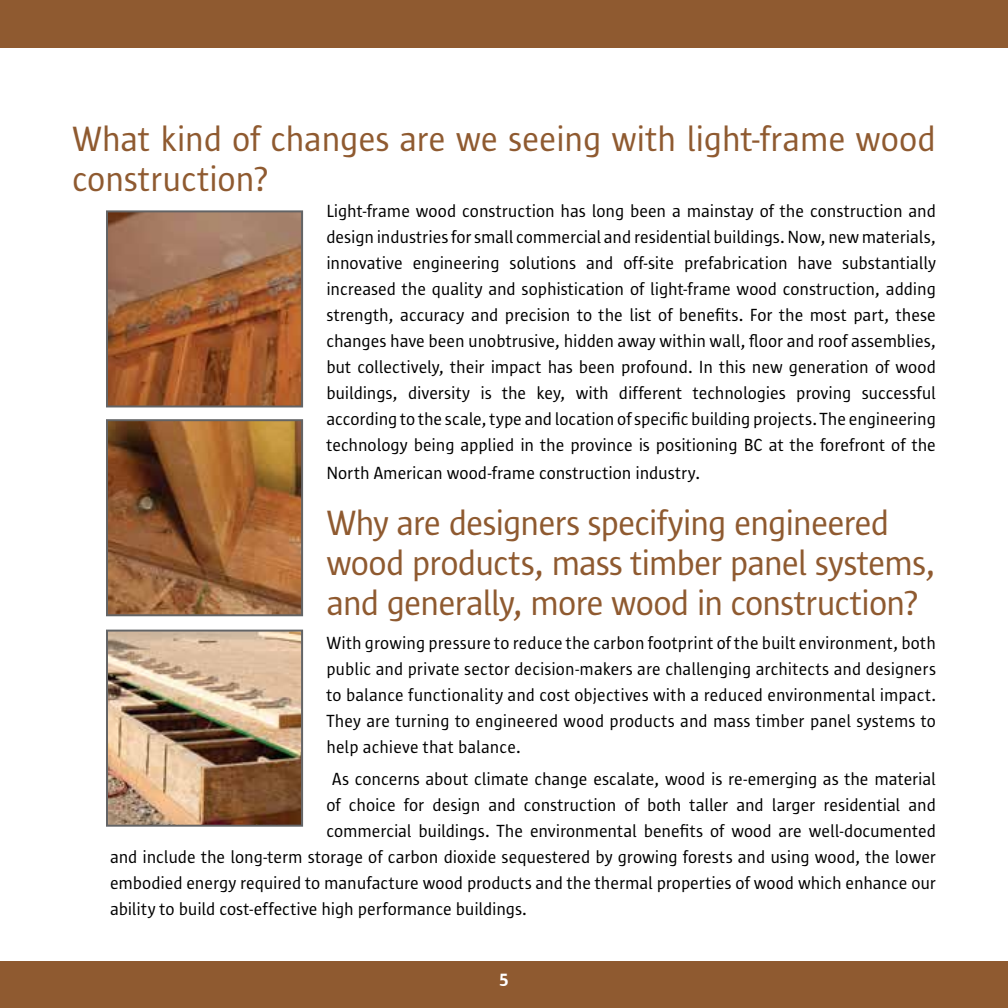
<style>
.page{position:relative;width:1008px;height:1008px;background:#fff}
.page>*{position:absolute;margin:0;border:0;box-sizing:border-box;transform-origin:0 0}
.t1{font:36px/40px "Sun Sans";letter-spacing:-.025em;color:#8f5a30}
.t2{font:18px/26px "Sun Sans";letter-spacing:-.005em;color:#000;text-align:justify}
.t3{font:600 18px "Sun Sans";color:#fff}
</style>
<div class="page">
<div style="left:0;top:0;width:1008px;height:48px;background:#8f5a30"></div>
<div style="left:0;top:962px;width:1008px;height:46px;background:#8f5a30"></div>
<img style="left:109px;top:422px;width:191px;height:191px">
<div style="left:106px;top:419px;width:197px;height:197px;border:2px solid #636466"></div>
<img style="left:109px;top:213px;width:191px;height:191px">
<div style="left:106px;top:210px;width:197px;height:197px;border:2px solid #636466"></div>
<img style="left:109px;top:633px;width:191px;height:191px">
<div style="left:106px;top:630px;width:197px;height:197px;border:2px solid #636466"></div>
<h1 class="t1" style="left:72px;top:119px;width:865px">What kind of changes are we seeing with light-frame wood construction?</h1>
<p class="t2" style="left:326px;top:198px;width:611px">Light-frame wood construction has long been a mainstay of the construction and design industries for small commercial and residential buildings. Now, new materials, innovative engineering solutions and off-site prefabrication have substantially increased the quality and sophistication of light-frame wood construction, adding strength, accuracy and precision to the list of benefits. For the most part, these changes have been unobtrusive, hidden away within wall, floor and roof assemblies, but collectively, their impact has been profound. In this new generation of wood buildings, diversity is the key, with different technologies proving successful according to the scale, type and location of specific building projects. The engineering technology being applied in the province is positioning BC at the forefront of the</p>
<p class="t2" style="left:326px;top:460px;width:375px">North American wood-frame construction industry.</p>
<h1 class="t1" style="left:326px;top:503px;width:611px">Why are designers specifying engineered wood products, mass timber panel systems, and generally, more wood in construction?</h1>
<p class="t2" style="left:326px;top:630px;width:611px">With growing pressure to reduce the carbon footprint of the built environment, both public and private sector decision-makers are challenging architects and designers to balance functionality and cost objectives with a reduced environmental impact.<br>They are turning to engineered wood products and mass timber panel systems to help achieve that balance.</p>
<p class="t2" style="left:332px;top:766px;width:605px">As concerns about climate change escalate, wood is re-emerging as the material</p>
<p class="t2" style="left:326px;top:792px;width:611px">of choice for design and construction of both taller and larger residential and</p>
<p class="t2" style="left:326px;top:818px;width:611px">commercial buildings. The environmental benefits of wood are well-documented</p>
<p class="t2" style="left:110px;top:844px;width:827px">and include the long-term storage of carbon dioxide sequestered by growing forests and using wood, the lower</p>
<p class="t2" style="left:110px;top:870px;width:827px">embodied energy required to manufacture wood products and the thermal properties of wood which enhance our</p>
<p class="t2" style="left:110px;top:896px;width:418px">ability to build cost-effective high performance buildings.</p>
<p class="t3" style="left:500px;top:969px;width:10px">5</p>
</div>
